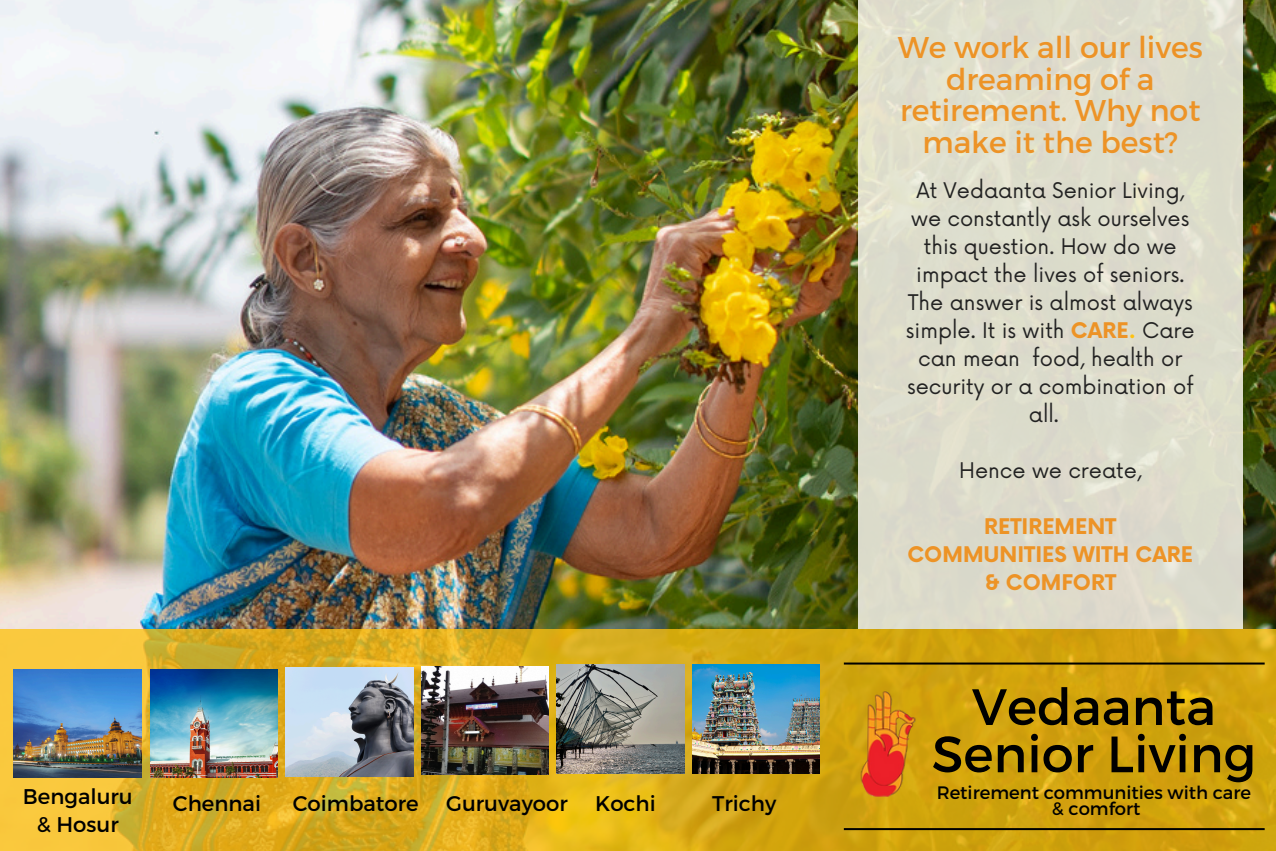
<style>
.page{position:relative;width:1276px;height:851px;background:#fff}
.page>*{position:absolute;margin:0;border:0;box-sizing:border-box;transform-origin:0 0}
.t1{font:51px/47.4px "Montserrat";color:#000;text-align:center}
.t2{font:30px/31.5px "Montserrat";color:#ed9326;text-align:center}
.t3{font:21.3px/28.2px "Montserrat";color:#000;text-align:center}
.t4{font:21px "Now";color:#222}
.t5{font:700 21px/27.9px "Now";color:#ed9326;text-align:center}
.t6{font:18px "Montserrat";color:#000}
.s1{font-weight:700;color:#ed9326}
.s2{font-weight:700;color:#fec20f}
</style>
<div class="page">
<img style="left:0;top:0;width:1276px;height:629px">
<div style="left:858px;top:0;width:384px;height:629px;background:#dddccb"></div>
<svg style="left:0;top:629px;width:1276px;height:221px"></svg>
<hr style="left:844px;top:828px;width:420px;height:2px;background:#000">
<img style="left:820px;top:665px;width:137px;height:131px">
<hr style="left:844px;top:662px;width:420px;height:2px;background:#000">
<img style="left:14px;top:669px;width:127px;height:108px">
<img style="left:150px;top:669px;width:128px;height:108px">
<img style="left:286px;top:667px;width:127px;height:109px">
<img style="left:421px;top:666px;width:128px;height:108px">
<img style="left:557px;top:664px;width:127px;height:109px">
<img style="left:692px;top:664px;width:128px;height:109px">
<p class="t3" style="left:23px;top:781px;width:111px">Bengaluru &amp; Hosur</p>
<p class="t3" style="left:173px;top:788px;width:90px">Chennai</p>
<p class="t3" style="left:293px;top:788px;width:127px">Coimbatore</p>
<h4 class="t3" style="left:446px;top:788px;width:123px">Guruvayoor</h4>
<h4 class="t3" style="left:595px;top:788px;width:62px">Kochi</h4>
<h4 class="t3" style="left:712px;top:788px;width:66px">Trichy</h4>
<p class="t2" style="left:898px;top:30px;width:307px">We work all our lives dreaming of a retirement. Why not make it the best?</p>
<h4 class="t4" style="left:916px;top:178px;width:269px">At Vedaanta Senior Living,</h4>
<h4 class="t4" style="left:911px;top:206px;width:280px">we constantly ask ourselves</h4>
<h4 class="t4" style="left:924px;top:234px;width:254px">this question. How do we</h4>
<h4 class="t4" style="left:916px;top:262px;width:270px">impact the lives of seniors.</h4>
<h4 class="t4" style="left:908px;top:290px;width:286px">The answer is almost always</h4>
<h4 class="t4" style="left:906px;top:318px;width:290px">simple. It is with <span class="s1">CARE</span><span class="s2">.</span> Care</h4>
<h4 class="t4" style="left:918px;top:346px;width:265px">can mean food, health or</h4>
<h4 class="t4" style="left:907px;top:374px;width:288px">security or a combination of</h4>
<h4 class="t4" style="left:1029px;top:402px;width:32px">all.</h4>
<h4 class="t4" style="left:959px;top:458px;width:184px">Hence we create,</h4>
<h3 class="t5" style="left:907px;top:513px;width:287px">RETIREMENT<br>COMMUNITIES WITH CARE &amp; COMFORT</h3>
<p class="t1" style="left:932px;top:680px;width:326px">Vedaanta<br>Senior Living</p>
<h4 class="t6" style="left:937px;top:780px;width:316px">Retirement communities with care</h4>
<p class="t6" style="left:1052px;top:796px;width:90px">&amp; comfort</p>
</div>
